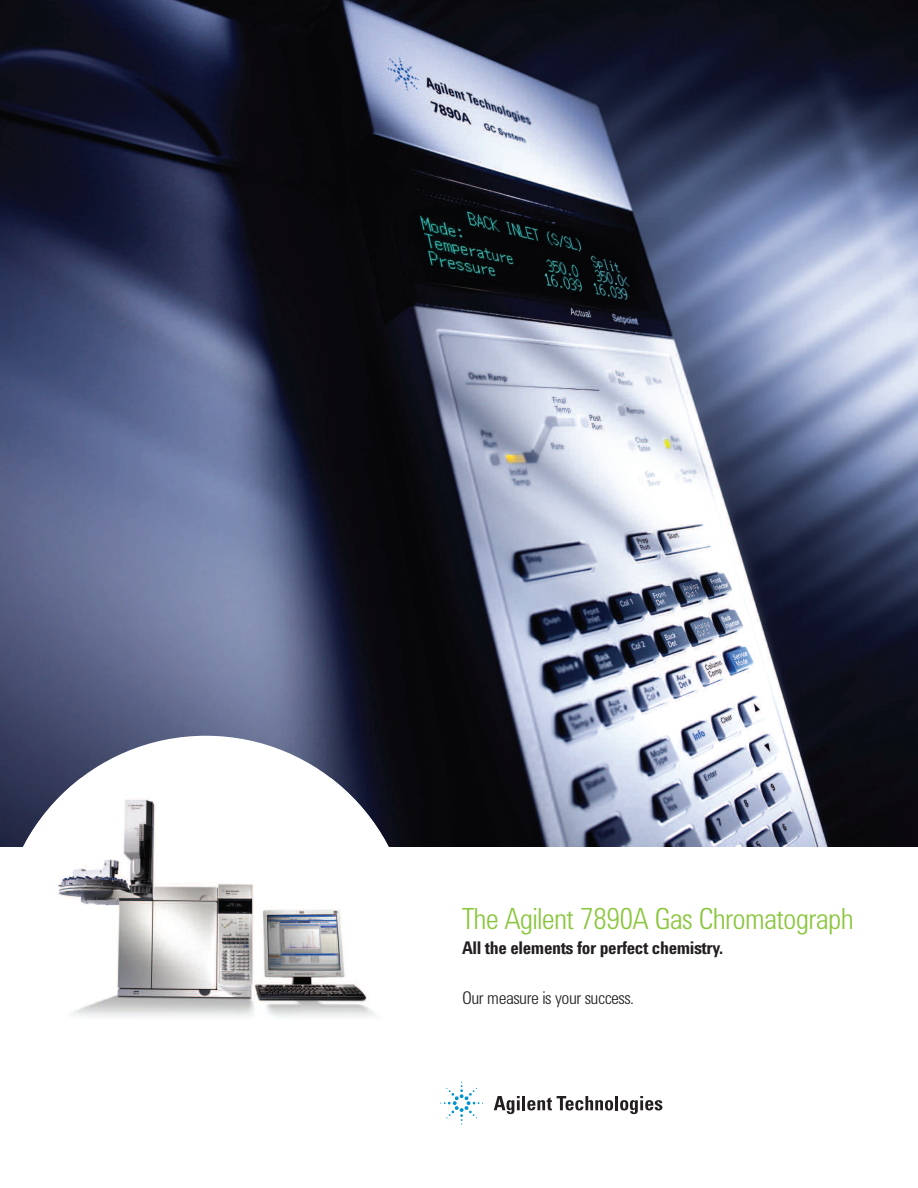
<style>
.page{position:relative;width:918px;height:1188px;background:#fff}
.page>*{position:absolute;margin:0;border:0;box-sizing:border-box;transform-origin:0 0}
.t1{font:300 30px "Agilent Cond";letter-spacing:-.025em;color:#8bc63e}
.t2{font:700 18px "Agilent Cond";letter-spacing:-.025em;color:#231f20}
.t3{font:300 18px "Agilent Cond";letter-spacing:-.025em;color:#231f20}
</style>
<div class="page">
<img style="left:0;top:0;width:918px;height:847px">
<svg style="left:494px;top:1096px;width:26px;height:18px"></svg>
<hr style="left:522px;top:1096px;width:3px;height:14px;background:#231f20">
<svg style="left:527px;top:1096px;width:86px;height:14px"></svg>
<hr style="left:615px;top:1096px;width:3px;height:14px;background:#231f20">
<svg style="left:620px;top:1096px;width:42px;height:18px"></svg>
<svg style="left:440px;top:1082px;width:43px;height:43px"></svg>
<div style="left:0;top:736px;width:412px;height:412px;background:#fff;border-radius:50%"></div>
<img style="left:12px;top:779px;width:400px;height:239px">
<h1 class="t1" style="left:462px;top:908px;width:393px">The Agilent 7890A Gas Chromatograph</h1>
<p class="t2" style="left:462px;top:941px;width:263px">All the elements for perfect chemistry.</p>
<p class="t3" style="left:462px;top:991px;width:174px">Our measure is your success.</p>
</div>
